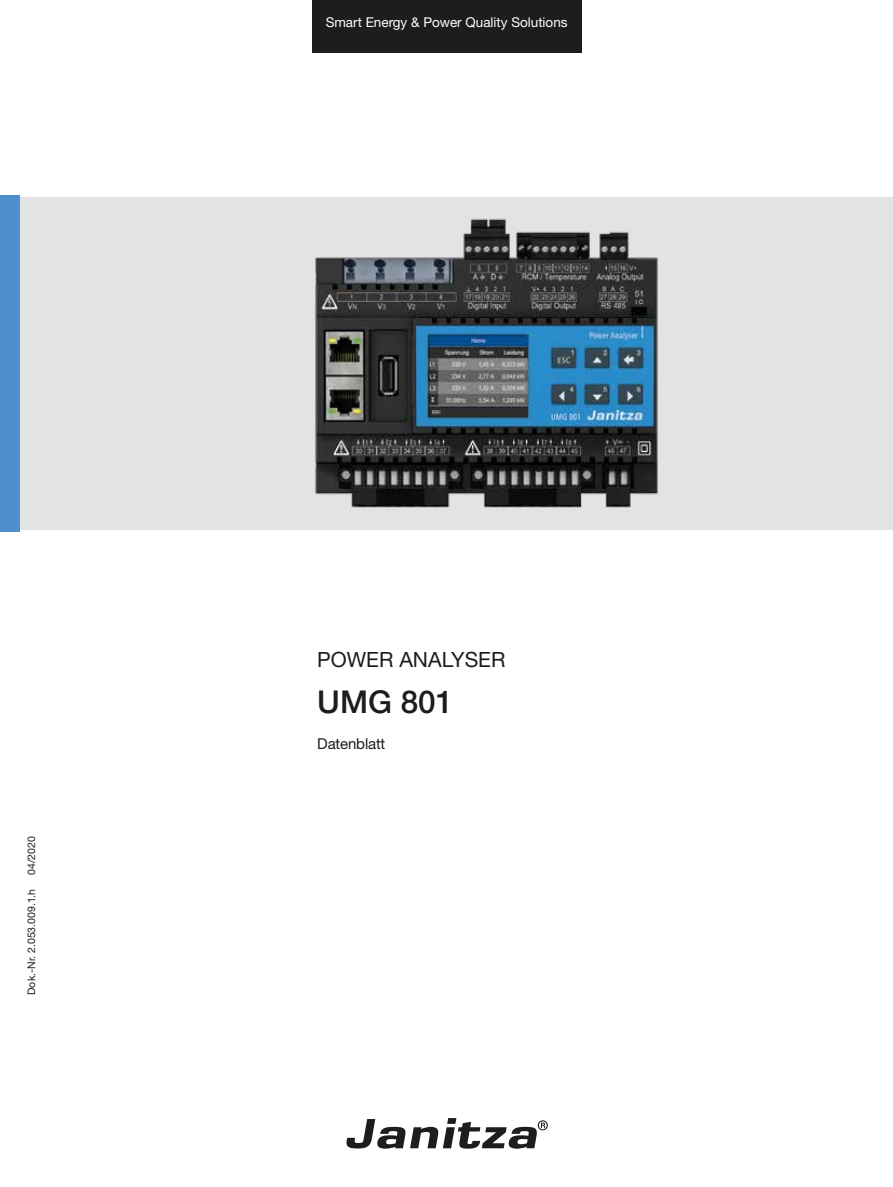
<style>
.page{position:relative;width:893px;height:1187px;background:#fff}
.page>*{position:absolute;margin:0;border:0;box-sizing:border-box;transform-origin:0 0}
.t1{font:500 31.5px "Helvetica Neue LT";color:#1d1d1b}
.t2{font:21px "Helvetica Neue LT";color:#1d1d1b}
.t3{font:15px "Helvetica Neue LT";letter-spacing:-.01em;color:#1d1d1b}
.t4{font:13.5px "Helvetica Neue LT";color:#fff}
.t5{font:10.5px "Helvetica Neue LT";color:#1d1d1b}
</style>
<div class="page">
<div style="left:0;top:197px;width:893px;height:332px;background:#e3e3e3"></div>
<div style="left:0;top:196px;width:20px;height:335px;background:#4f8fcd"></div>
<div style="left:312px;top:0;width:269px;height:52px;background:#1d1d1b"></div>
<svg style="left:346px;top:1118px;width:202px;height:30px"></svg>
<img style="left:315px;top:218px;width:343px;height:290px">
<p class="t5" style="left:25px;top:874px;width:40px;rotate:-90deg">04/2020</p>
<p class="t5" style="left:25px;top:994px;width:108px;rotate:-90deg">Dok.-Nr. 2.053.009.1.h</p>
<p class="t4" style="left:326px;top:14px;width:243px">Smart Energy &amp; Power Quality Solutions</p>
<h2 class="t2" style="left:317px;top:647px;width:190px">POWER ANALYSER</h2>
<h1 class="t1" style="left:317px;top:682px;width:137px">UMG 801</h1>
<p class="t3" style="left:317px;top:734px;width:70px">Datenblatt</p>
</div>
